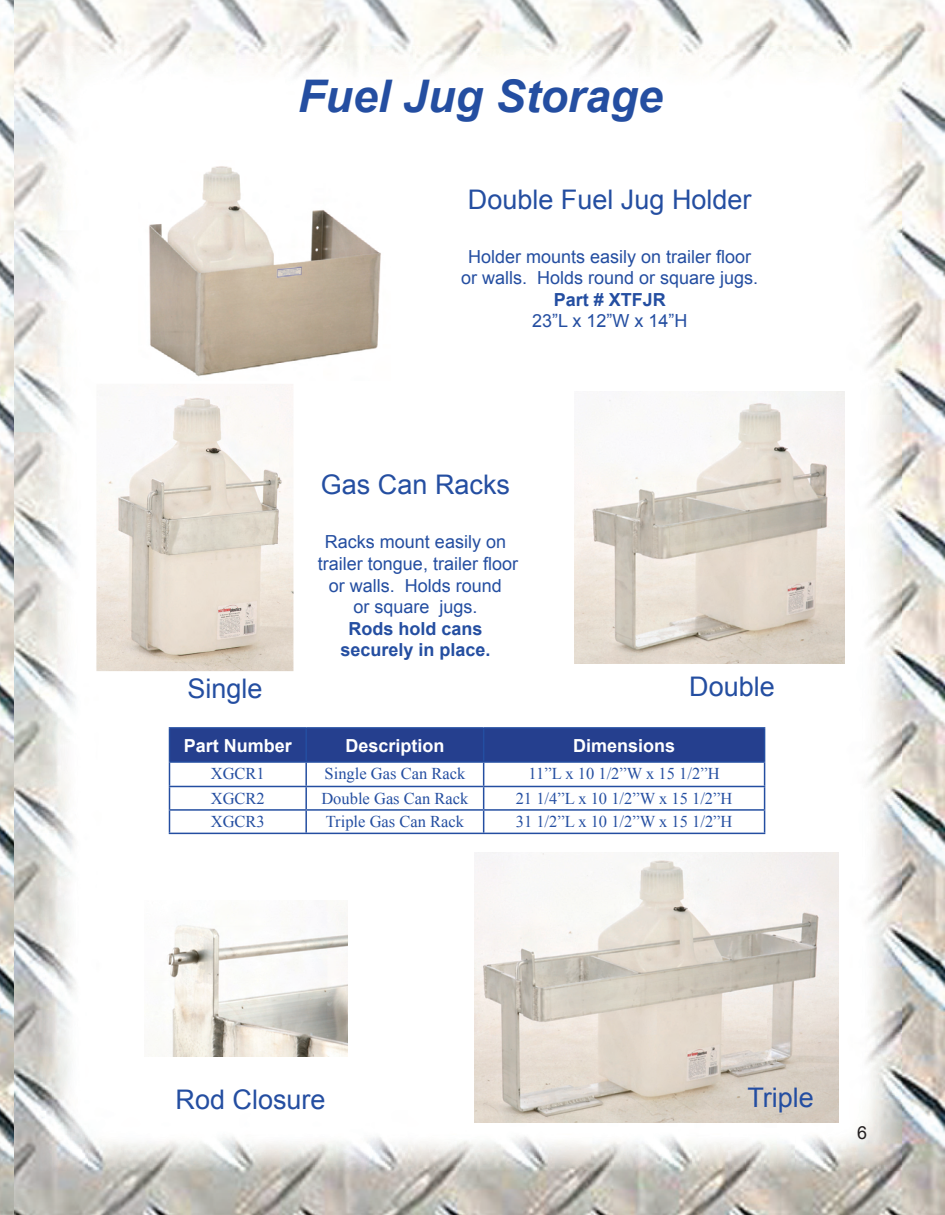
<style>
.page{position:relative;width:945px;height:1215px;background:#fff}
.page>*{position:absolute;margin:0;border:0;box-sizing:border-box;transform-origin:0 0}
.t1{font:italic 700 45px "Arial";color:#244ea1}
.t2{font:27px "Arial";color:#244ea1}
.t3{font:18px/21.6px "Arial";color:#244ea1;text-align:center}
.t4{font:700 18px/21.6px "Arial";color:#244ea1;text-align:center}
.t5{font:700 18px "Arial";color:#fff}
.t6{font:18px "Arial";color:#231f20}
.t7{font:16.5px "Times New Roman";color:#244ea1}
</style>
<div class="page">
<img style="left:0;top:0;width:945px;height:1215px">
<img style="left:40px;top:46px;width:862px;height:1124px">
<img style="left:139px;top:160px;width:252px;height:221px">
<hr style="left:169px;top:727px;width:137px;height:2px;background:#244ea1">
<hr style="left:306px;top:727px;width:178px;height:2px;background:#244ea1">
<hr style="left:484px;top:727px;width:281px;height:2px;background:#244ea1">
<svg style="left:169px;top:728px;width:596px;height:105px"></svg>
<hr style="left:169px;top:833px;width:596px;height:1px;background:#244ea1">
<img style="left:575px;top:392px;width:270px;height:272px">
<img style="left:96px;top:384px;width:197px;height:287px">
<img style="left:145px;top:901px;width:202px;height:156px">
<img style="left:474px;top:852px;width:365px;height:270px">
<img style="left:725px;top:1005px;width:42px;height:33px">
<h1 class="t1" style="left:298px;top:67px;width:367px">Fuel Jug Storage</h1>
<h2 class="t2" style="left:468px;top:181px;width:285px">Double Fuel Jug Holder</h2>
<p class="t3" style="left:461px;top:246px;width:299px">Holder mounts easily on trailer floor or walls. Holds round or square jugs.</p>
<p class="t4" style="left:554px;top:289px;width:114px">Part # XTFJR</p>
<p class="t3" style="left:532px;top:311px;width:157px">23”L x 12”W x 14”H</p>
<h2 class="t2" style="left:321px;top:467px;width:191px">Gas Can Racks</h2>
<p class="t3" style="left:318px;top:531px;width:202px">Racks mount easily on trailer tongue, trailer floor or walls. Holds round<br>or square jugs.</p>
<p class="t4" style="left:340px;top:618px;width:152px">Rods hold cans securely in place.</p>
<h2 class="t2" style="left:187px;top:670px;width:77px">Single</h2>
<h2 class="t2" style="left:689px;top:669px;width:87px">Double</h2>
<p class="t5" style="left:184px;top:733px;width:110px">Part Number</p>
<p class="t5" style="left:345px;top:733px;width:101px">Description</p>
<p class="t5" style="left:573px;top:733px;width:104px">Dimensions</p>
<p class="t7" style="left:211px;top:763px;width:56px">XGCR1</p>
<p class="t7" style="left:325px;top:763px;width:142px">Single Gas Can Rack</p>
<p class="t7" style="left:529px;top:763px;width:192px">11”L x 10 1/2”W x 15 1/2”H</p>
<p class="t7" style="left:211px;top:787px;width:56px">XGCR2</p>
<p class="t7" style="left:321px;top:787px;width:149px">Double Gas Can Rack</p>
<p class="t7" style="left:516px;top:787px;width:218px">21 1/4”L x 10 1/2”W x 15 1/2”H</p>
<p class="t7" style="left:211px;top:811px;width:56px">XGCR3</p>
<p class="t7" style="left:326px;top:811px;width:140px">Triple Gas Can Rack</p>
<p class="t7" style="left:516px;top:811px;width:218px">31 1/2”L x 10 1/2”W x 15 1/2”H</p>
<h2 class="t2" style="left:176px;top:1082px;width:152px">Rod Closure</h2>
<h2 class="t2" style="left:747px;top:1080px;width:68px">Triple</h2>
<p class="t6" style="left:857px;top:1121px;width:12px">6</p>
</div>
